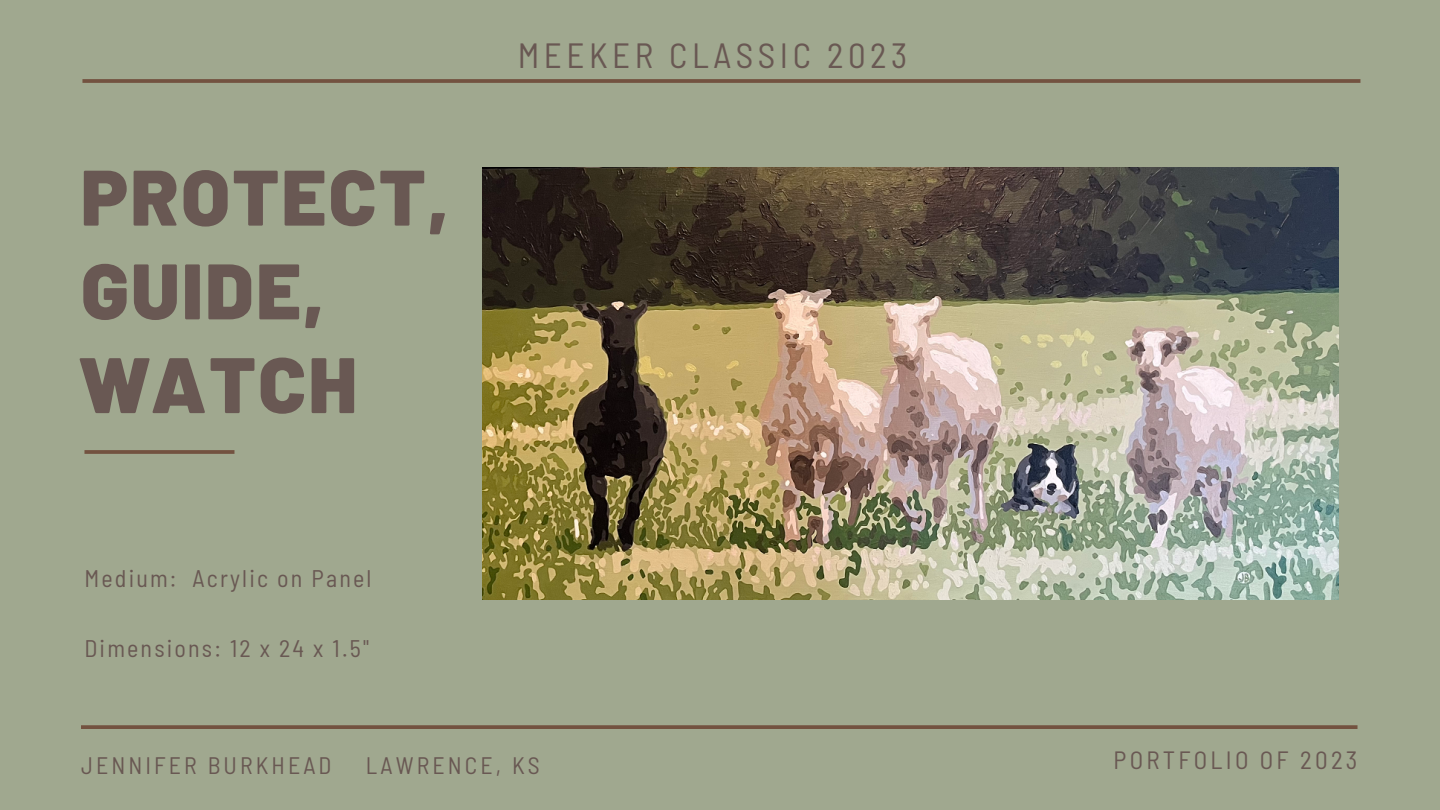
<style>
.page{position:relative;width:1440px;height:810px;background:#a0a88f}
.page>*{position:absolute;margin:0;border:0;box-sizing:border-box;transform-origin:0 0}
.t1{font:900 78.5px "Barlow";letter-spacing:.03em;color:#695853}
.t2{font:semi-condensed 35px "Barlow";letter-spacing:.13em;color:#695853}
.t3{font:semi-condensed 25px "Barlow";letter-spacing:.13em;color:#695853}
.t4{font:semi-condensed 24px "Barlow";letter-spacing:.09em;color:#695853}
.t5{font:semi-condensed 23.8px "Barlow";letter-spacing:.13em;color:#695853}
</style>
<div class="page">
<hr style="left:82px;top:79px;width:1278px;height:4px;background:#785c49">
<svg style="left:81px;top:725px;width:1277px;height:4px;background:#755744"></svg>
<img style="left:482px;top:168px;width:857px;height:431px">
<hr style="left:84px;top:450px;width:150px;height:4px;background:#785b48">
<p class="t1" style="left:81px;top:147px;width:369px">PROTECT,</p>
<p class="t1" style="left:81px;top:241px;width:245px">GUIDE,</p>
<p class="t1" style="left:81px;top:335px;width:277px">WATCH</p>
<p class="t4" style="left:84px;top:563px;width:289px">Medium: Acrylic on Panel</p>
<p class="t4" style="left:84px;top:633px;width:286px">Dimensions: 12 x 24 x 1.5"</p>
<p class="t2" style="left:518px;top:33px;width:391px">MEEKER CLASSIC 2023</p>
<p class="t5" style="left:81px;top:750px;width:252px">JENNIFER BURKHEAD</p>
<p class="t5" style="left:366px;top:750px;width:175px">LAWRENCE, KS</p>
<p class="t3" style="left:1114px;top:744px;width:245px">PORTFOLIO OF 2023</p>
</div>
